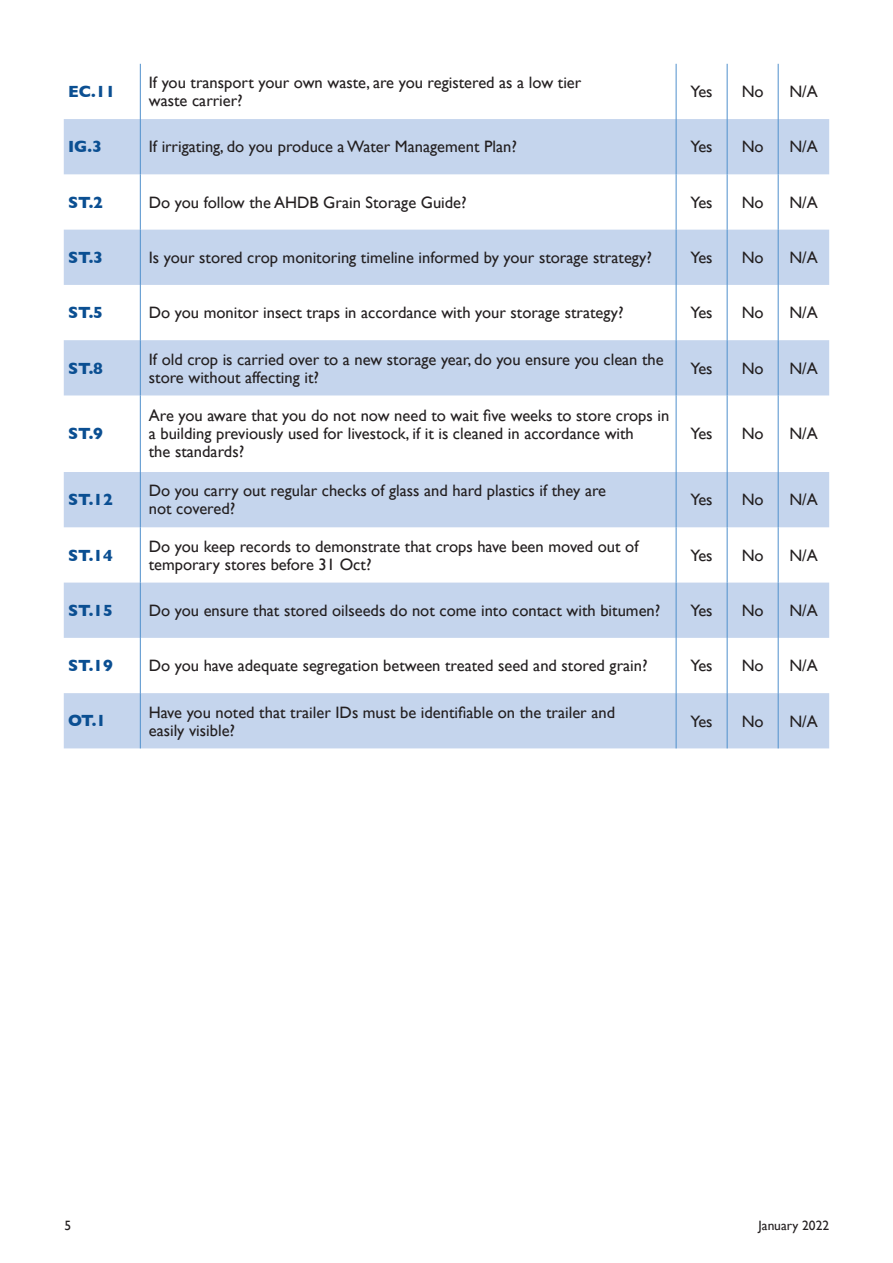
<style>
.page{position:relative;width:893px;height:1263px;background:#fff}
.page>*{position:absolute;margin:0;border:0;box-sizing:border-box;transform-origin:0 0}
.t1{font:16.5px/18px "Gill Sans";color:#231f20}
.t2{font:700 16.5px "Gill Sans";color:#0b4f92}
.t3{font:13.5px "Gill Sans";color:#231f20}
</style>
<div class="page">
<svg style="left:64px;top:119px;width:765px;height:629px;fill:#c5d5ed"></svg>
<hr style="left:140px;top:64px;width:1px;height:55px;background:#5090cc">
<hr style="left:676px;top:64px;width:1px;height:55px;background:#5090cc">
<hr style="left:727px;top:64px;width:1px;height:55px;background:#5090cc">
<hr style="left:778px;top:64px;width:1px;height:55px;background:#5090cc">
<hr style="left:140px;top:119px;width:1px;height:55px;background:#5090cc">
<hr style="left:676px;top:119px;width:1px;height:55px;background:#5090cc">
<hr style="left:727px;top:119px;width:1px;height:55px;background:#5090cc">
<hr style="left:778px;top:119px;width:1px;height:55px;background:#5090cc">
<hr style="left:140px;top:174px;width:1px;height:56px;background:#5090cc">
<hr style="left:676px;top:174px;width:1px;height:56px;background:#5090cc">
<hr style="left:727px;top:174px;width:1px;height:56px;background:#5090cc">
<hr style="left:778px;top:174px;width:1px;height:56px;background:#5090cc">
<hr style="left:140px;top:230px;width:1px;height:55px;background:#5090cc">
<hr style="left:676px;top:230px;width:1px;height:55px;background:#5090cc">
<hr style="left:727px;top:230px;width:1px;height:55px;background:#5090cc">
<hr style="left:778px;top:230px;width:1px;height:55px;background:#5090cc">
<hr style="left:140px;top:285px;width:1px;height:55px;background:#5090cc">
<hr style="left:676px;top:285px;width:1px;height:55px;background:#5090cc">
<hr style="left:727px;top:285px;width:1px;height:55px;background:#5090cc">
<hr style="left:778px;top:285px;width:1px;height:55px;background:#5090cc">
<hr style="left:140px;top:340px;width:1px;height:55px;background:#5090cc">
<hr style="left:676px;top:340px;width:1px;height:55px;background:#5090cc">
<hr style="left:727px;top:340px;width:1px;height:55px;background:#5090cc">
<hr style="left:778px;top:340px;width:1px;height:55px;background:#5090cc">
<hr style="left:140px;top:395px;width:1px;height:77px;background:#5090cc">
<hr style="left:676px;top:395px;width:1px;height:77px;background:#5090cc">
<hr style="left:727px;top:395px;width:1px;height:77px;background:#5090cc">
<hr style="left:778px;top:395px;width:1px;height:77px;background:#5090cc">
<hr style="left:140px;top:472px;width:1px;height:55px;background:#5090cc">
<hr style="left:676px;top:472px;width:1px;height:55px;background:#5090cc">
<hr style="left:727px;top:472px;width:1px;height:55px;background:#5090cc">
<hr style="left:778px;top:472px;width:1px;height:55px;background:#5090cc">
<hr style="left:140px;top:527px;width:1px;height:56px;background:#5090cc">
<hr style="left:676px;top:527px;width:1px;height:56px;background:#5090cc">
<hr style="left:727px;top:527px;width:1px;height:56px;background:#5090cc">
<hr style="left:778px;top:527px;width:1px;height:56px;background:#5090cc">
<hr style="left:140px;top:583px;width:1px;height:55px;background:#5090cc">
<hr style="left:676px;top:583px;width:1px;height:55px;background:#5090cc">
<hr style="left:727px;top:583px;width:1px;height:55px;background:#5090cc">
<hr style="left:778px;top:583px;width:1px;height:55px;background:#5090cc">
<hr style="left:140px;top:638px;width:1px;height:55px;background:#5090cc">
<hr style="left:676px;top:638px;width:1px;height:55px;background:#5090cc">
<hr style="left:727px;top:638px;width:1px;height:55px;background:#5090cc">
<hr style="left:778px;top:638px;width:1px;height:55px;background:#5090cc">
<hr style="left:140px;top:693px;width:1px;height:55px;background:#5090cc">
<hr style="left:676px;top:693px;width:1px;height:55px;background:#5090cc">
<hr style="left:727px;top:693px;width:1px;height:55px;background:#5090cc">
<hr style="left:778px;top:693px;width:1px;height:55px;background:#5090cc">
<p class="t2" style="left:68px;top:78px;width:49px">EC.11</p>
<p class="t1" style="left:149px;top:73px;width:434px">If you transport your own waste, are you registered as a low tier waste carrier?</p>
<p class="t1" style="left:691px;top:82px;width:24px">Yes</p>
<p class="t1" style="left:742px;top:82px;width:23px">No</p>
<p class="t1" style="left:789px;top:82px;width:30px">N/A</p>
<p class="t2" style="left:68px;top:134px;width:36px">IG.3</p>
<p class="t1" style="left:149px;top:138px;width:370px">If irrigating, do you produce a Water Management Plan?</p>
<p class="t1" style="left:691px;top:138px;width:24px">Yes</p>
<p class="t1" style="left:742px;top:138px;width:23px">No</p>
<p class="t1" style="left:789px;top:138px;width:30px">N/A</p>
<p class="t2" style="left:68px;top:189px;width:37px">ST.2</p>
<p class="t1" style="left:149px;top:193px;width:319px">Do you follow the AHDB Grain Storage Guide?</p>
<p class="t1" style="left:691px;top:193px;width:24px">Yes</p>
<p class="t1" style="left:742px;top:193px;width:23px">No</p>
<p class="t1" style="left:789px;top:193px;width:30px">N/A</p>
<p class="t2" style="left:68px;top:244px;width:37px">ST.3</p>
<p class="t1" style="left:149px;top:248px;width:505px">Is your stored crop monitoring timeline informed by your storage strategy?</p>
<p class="t1" style="left:691px;top:248px;width:24px">Yes</p>
<p class="t1" style="left:742px;top:248px;width:23px">No</p>
<p class="t1" style="left:789px;top:248px;width:30px">N/A</p>
<p class="t2" style="left:68px;top:300px;width:37px">ST.5</p>
<p class="t1" style="left:149px;top:303px;width:476px">Do you monitor insect traps in accordance with your storage strategy?</p>
<p class="t1" style="left:691px;top:303px;width:24px">Yes</p>
<p class="t1" style="left:742px;top:303px;width:23px">No</p>
<p class="t1" style="left:789px;top:303px;width:30px">N/A</p>
<p class="t2" style="left:68px;top:355px;width:37px">ST.8</p>
<p class="t1" style="left:149px;top:350px;width:516px">If old crop is carried over to a new storage year, do you ensure you clean the store without affecting it?</p>
<p class="t1" style="left:691px;top:359px;width:24px">Yes</p>
<p class="t1" style="left:742px;top:359px;width:23px">No</p>
<p class="t1" style="left:789px;top:359px;width:30px">N/A</p>
<p class="t2" style="left:68px;top:421px;width:37px">ST.9</p>
<p class="t1" style="left:149px;top:407px;width:522px">Are you aware that you do not now need to wait five weeks to store crops in a building previously used for livestock, if it is cleaned in accordance with<br>the standards?</p>
<p class="t1" style="left:691px;top:425px;width:24px">Yes</p>
<p class="t1" style="left:742px;top:425px;width:23px">No</p>
<p class="t1" style="left:789px;top:425px;width:30px">N/A</p>
<p class="t2" style="left:68px;top:487px;width:46px">ST.12</p>
<p class="t1" style="left:149px;top:482px;width:459px">Do you carry out regular checks of glass and hard plastics if they are not covered?</p>
<p class="t1" style="left:691px;top:491px;width:24px">Yes</p>
<p class="t1" style="left:742px;top:491px;width:23px">No</p>
<p class="t1" style="left:789px;top:491px;width:30px">N/A</p>
<p class="t2" style="left:68px;top:542px;width:46px">ST.14</p>
<p class="t1" style="left:149px;top:537px;width:491px">Do you keep records to demonstrate that crops have been moved out of temporary stores before 31 Oct?</p>
<p class="t1" style="left:691px;top:546px;width:24px">Yes</p>
<p class="t1" style="left:742px;top:546px;width:23px">No</p>
<p class="t1" style="left:789px;top:546px;width:30px">N/A</p>
<p class="t2" style="left:68px;top:597px;width:46px">ST.15</p>
<p class="t1" style="left:149px;top:601px;width:513px">Do you ensure that stored oilseeds do not come into contact with bitumen?</p>
<p class="t1" style="left:691px;top:601px;width:24px">Yes</p>
<p class="t1" style="left:742px;top:601px;width:23px">No</p>
<p class="t1" style="left:789px;top:601px;width:30px">N/A</p>
<p class="t2" style="left:68px;top:652px;width:46px">ST.19</p>
<p class="t1" style="left:149px;top:656px;width:500px">Do you have adequate segregation between treated seed and stored grain?</p>
<p class="t1" style="left:691px;top:656px;width:24px">Yes</p>
<p class="t1" style="left:742px;top:656px;width:23px">No</p>
<p class="t1" style="left:789px;top:656px;width:30px">N/A</p>
<p class="t2" style="left:68px;top:708px;width:40px">OT.1</p>
<p class="t1" style="left:149px;top:703px;width:468px">Have you noted that trailer IDs must be identifiable on the trailer and easily visible?</p>
<p class="t1" style="left:691px;top:712px;width:24px">Yes</p>
<p class="t1" style="left:742px;top:712px;width:23px">No</p>
<p class="t1" style="left:789px;top:712px;width:30px">N/A</p>
<p class="t3" style="left:65px;top:1217px;width:8px">5</p>
<p class="t3" style="left:758px;top:1218px;width:72px">January 2022</p>
</div>
